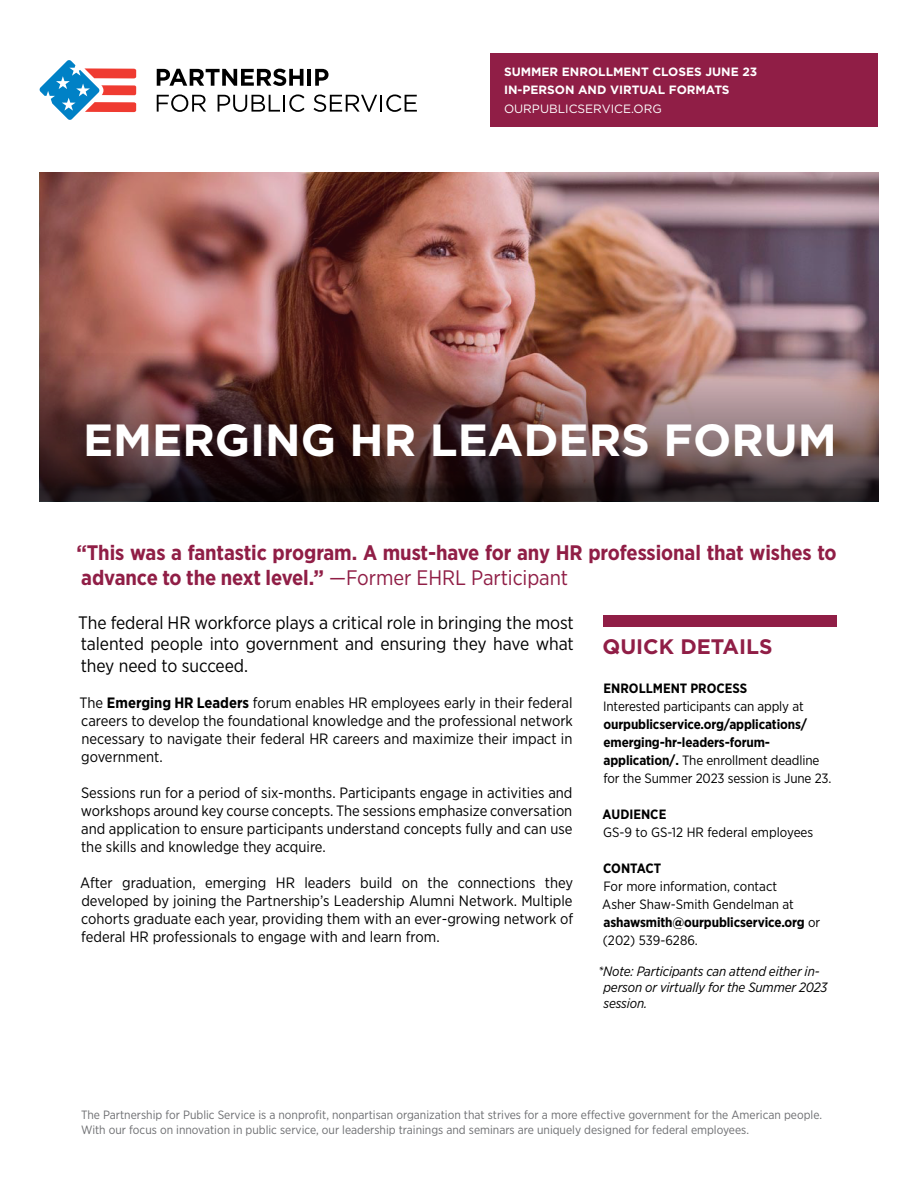
<style>
.page{position:relative;width:918px;height:1188px;background:#fff}
.page>*{position:absolute;margin:0;border:0;box-sizing:border-box;transform-origin:0 0}
.t1{font:700 45px "Gotham";color:#fff}
.t2{font:700 21px/25.2px "Gotham Narrow";letter-spacing:-.005em;color:#901e46}
.t3{font:700 21px "Gotham";color:#901e46}
.t4{font:18px/21.6px "Gotham Narrow";letter-spacing:-.005em;color:#000;text-align:justify}
.t5{font:15px/18px "Gotham Narrow";color:#000;text-align:justify}
.t6{font:13.5px/18px "Gotham Narrow";color:#000}
.t7{font:700 13.5px/18px "Gotham Narrow";letter-spacing:-.01em;color:#000}
.t8{font:italic 13.5px/16.2px "Gotham Narrow";letter-spacing:-.01em;color:#000}
.t9{font:12px/15px "Gotham Narrow";color:#6d6e71}
.t10{font:700 12px/18px "Gotham";color:#fff}
.t11{font:12px "Gotham";color:#fff}
.s1{font-weight:400}
.s2{font-weight:700}
</style>
<div class="page">
<img style="left:40px;top:172px;width:838px;height:160px">
<img style="left:40px;top:332px;width:838px;height:169px">
<div style="left:490px;top:53px;width:388px;height:74px;background:#901e46"></div>
<div style="left:603px;top:615px;width:234px;height:12px;background:#901e46"></div>
<svg style="left:157px;top:69px;width:147px;height:17px"></svg>
<hr style="left:307px;top:69px;width:4px;height:17px;background:#000">
<svg style="left:315px;top:69px;width:14px;height:17px"></svg>
<svg style="left:157px;top:94px;width:49px;height:18px"></svg>
<svg style="left:218px;top:94px;width:87px;height:18px"></svg>
<svg style="left:314px;top:94px;width:103px;height:18px"></svg>
<svg style="left:39px;top:60px;width:97px;height:60px"></svg>
<p class="t10" style="left:504px;top:63px;width:255px">SUMMER ENROLLMENT CLOSES JUNE 23<br>IN-PERSON AND VIRTUAL FORMATS</p>
<p class="t11" style="left:504px;top:101px;width:159px">OURPUBLICSERVICE.ORG</p>
<h1 class="t1" style="left:83px;top:411px;width:755px">EMERGING HR LEADERS FORUM</h1>
<h2 class="t2" style="left:76px;top:540px;width:762px">“This was a fantastic program. A must-have for any HR professional that wishes to advance to the next level.” <span class="s1">—Former EHRL Participant</span></h2>
<p class="t4" style="left:78px;top:611px;width:497px">The federal HR workforce plays a critical role in bringing the most talented people into government and ensuring they have what they need to succeed.</p>
<p class="t5" style="left:80px;top:693px;width:495px">The <span class="s2">Emerging HR Leaders</span> forum enables HR employees early in their federal careers to develop the foundational knowledge and the professional network necessary to navigate their federal HR careers and maximize their impact in government.</p>
<p class="t5" style="left:81px;top:783px;width:493px">Sessions run for a period of six-months. Participants engage in activities and workshops around key course concepts. The sessions emphasize conversation and application to ensure participants understand concepts fully and can use the skills and knowledge they acquire.</p>
<p class="t5" style="left:80px;top:873px;width:495px">After graduation, emerging HR leaders build on the connections they developed by joining the Partnership’s Leadership Alumni Network. Multiple cohorts graduate each year, providing them with an ever-growing network of federal HR professionals to engage with and learn from.</p>
<h2 class="t3" style="left:603px;top:633px;width:172px">QUICK DETAILS</h2>
<p class="t7" style="left:604px;top:679px;width:145px">ENROLLMENT PROCESS</p>
<p class="t6" style="left:603px;top:697px;width:202px">Interested participants can apply at</p>
<p class="t7" style="left:603px;top:715px;width:230px">ourpublicservice.org/applications/ emerging-hr-leaders-forum&shy;application/. <span class="s1">The enrollment deadline for the Summer 2023 session is June 23.</span></p>
<p class="t7" style="left:603px;top:805px;width:65px">AUDIENCE</p>
<p class="t6" style="left:603px;top:823px;width:212px">GS-9 to GS-12 HR federal employees</p>
<p class="t7" style="left:603px;top:859px;width:59px">CONTACT</p>
<p class="t6" style="left:602px;top:877px;width:220px">For more information, contact<br>Asher Shaw-Smith Gendelman at <span class="s2">ashawsmith@ourpublicservice.org</span> or (202) 539-6286.</p>
<p class="t8" style="left:603px;top:963px;width:226px;text-indent:-5px">*Note: Participants can attend either in&shy;person or virtually for the Summer 2023 session.</p>
<p class="t9" style="left:81px;top:1107px;width:743px">The Partnership for Public Service is a nonprofit, nonpartisan organization that strives for a more effective government for the American people.<br>With our focus on innovation in public service, our leadership trainings and seminars are uniquely designed for federal employees.</p>
</div>
